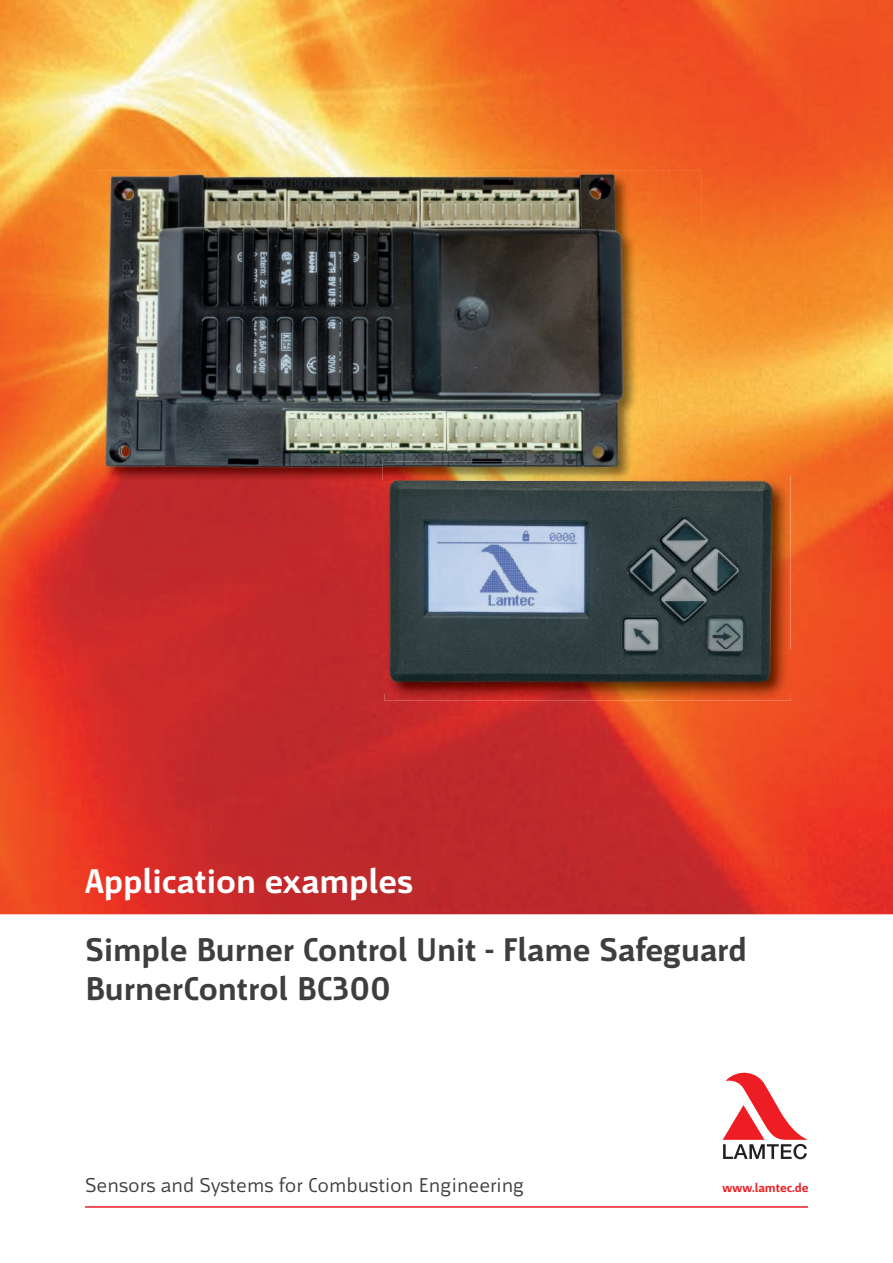
<style>
.page{position:relative;width:893px;height:1263px;background:#fff}
.page>*{position:absolute;margin:0;border:0;box-sizing:border-box;transform-origin:0 0}
.t1{font:700 36px "Mr Jones";color:#fff}
.t2{font:700 34.5px/39px "Mr Jones";color:#3e3e3f}
.t3{font:21px "Mr Jones";color:#3e3e3f}
.t4{font:700 13.2px "Mr Jones";color:#ee1d23}
</style>
<div class="page">
<img style="left:0;top:0;width:893px;height:914px">
<svg style="left:723px;top:1072px;width:85px;height:87px"></svg>
<hr style="left:85px;top:1206px;width:723px;height:2px;background:#ee1d23">
<img style="left:384px;top:476px;width:407px;height:225px">
<img style="left:383px;top:482px;width:1px;height:211px">
<img style="left:701px;top:461px;width:89px;height:15px">
<img style="left:384px;top:482px;width:203px;height:167px">
<img style="left:587px;top:476px;width:203px;height:173px">
<img style="left:384px;top:649px;width:406px;height:44px">
<img style="left:104px;top:481px;width:534px;height:1px">
<img style="left:85px;top:170px;width:616px;height:52px">
<img style="left:85px;top:222px;width:19px;height:259px">
<img style="left:638px;top:222px;width:63px;height:259px">
<img style="left:104px;top:173px;width:427px;height:308px">
<img style="left:531px;top:173px;width:107px;height:288px">
<img style="left:383px;top:461px;width:255px;height:20px">
<img style="left:384px;top:476px;width:254px;height:5px">
<p class="t1" style="left:85px;top:862px;width:330px">Application examples</p>
<p class="t2" style="left:85px;top:931px;width:663px">Simple Burner Control Unit - Flame Safeguard<br>BurnerControl BC300</p>
<p class="t3" style="left:85px;top:1173px;width:441px">Sensors and Systems for Combustion Engineering</p>
<p class="t4" style="left:722px;top:1180px;width:88px">www.lamtec.de</p>
</div>
